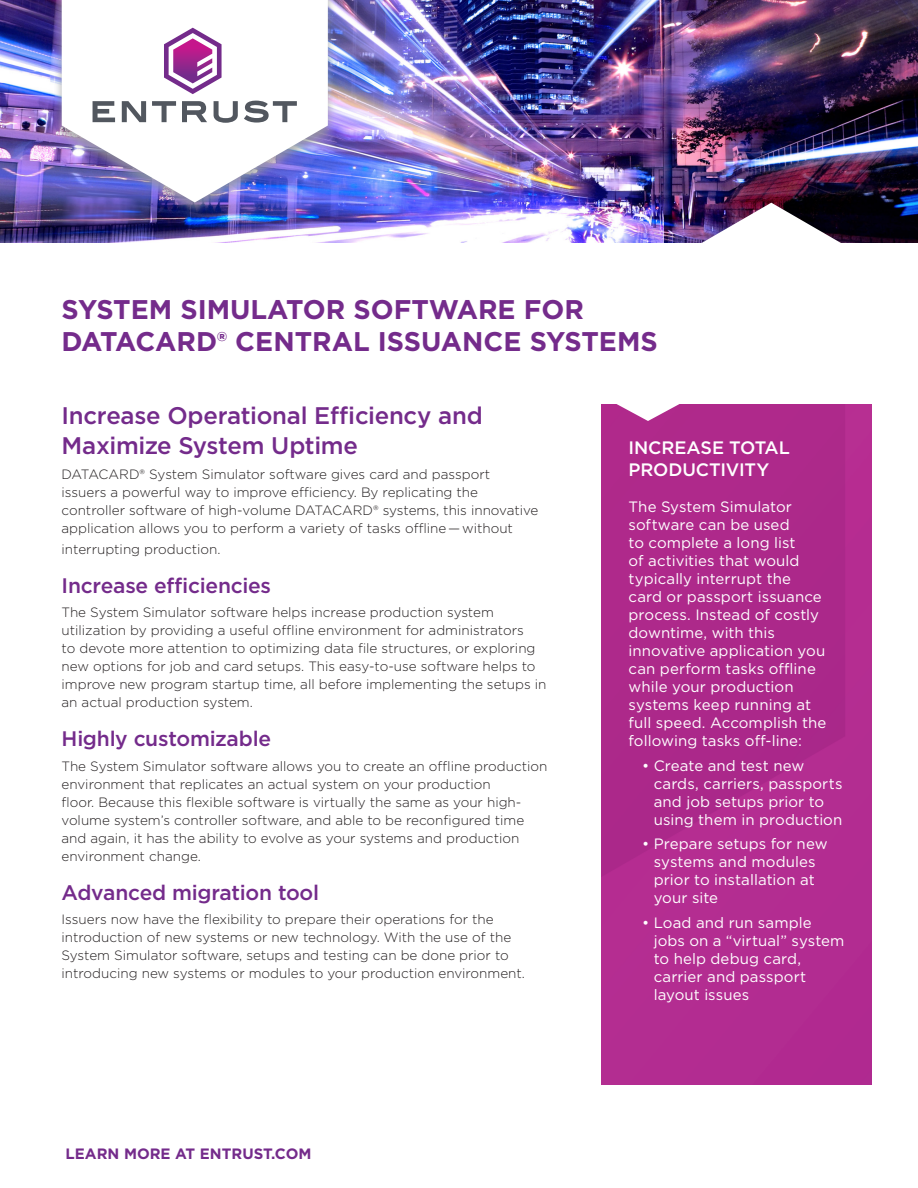
<style>
.page{position:relative;width:918px;height:1188px;background:#fff}
.page>*{position:absolute;margin:0;border:0;box-sizing:border-box;transform-origin:0 0}
.t1{font:700 27px/32.4px "Gotham";color:#742b8b}
.t2{font:500 24px/30px "Gotham";letter-spacing:-.01em;color:#742b8b}
.Subhead{font:500 21px "Gotham";letter-spacing:-.01em;color:#742b8b}
.t3{font:500 18px/21.6px "Gotham";letter-spacing:-.01em;color:#fff}
.Sidebar_paragraph_co{font:15px/18px "Gotham";letter-spacing:.005em;color:#fff}
.Sidebar_bullet_copy{font:15px/18px "Gotham";letter-spacing:.005em;color:#fff}
.CTA_URL_front{font:700 15px "Gotham";color:#742b8b}
.Body_copy{font:300 13.5px/18px "Gotham";color:#231f20}
</style>
<div class="page">
<img style="left:0;top:0;width:918px;height:243px">
<div style="left:54px;top:0;width:282px;height:217px;background:#96989a;opacity:.75"></div>
<img style="left:62px;top:0;width:266px;height:202px">
<svg style="left:93px;top:101px;width:22px;height:21px"></svg>
<svg style="left:122px;top:101px;width:24px;height:21px"></svg>
<svg style="left:152px;top:101px;width:24px;height:21px"></svg>
<svg style="left:182px;top:101px;width:25px;height:21px"></svg>
<svg style="left:214px;top:101px;width:24px;height:22px"></svg>
<svg style="left:244px;top:100px;width:53px;height:23px"></svg>
<svg style="left:164px;top:28px;width:58px;height:66px"></svg>
<div style="left:602px;top:404px;width:270px;height:681px;background:#b02990"></div>
<svg style="left:615px;top:404px;width:66px;height:17px"></svg>
<img style="left:701px;top:203px;width:141px;height:40px">
<p class="t1" style="left:62px;top:293px;width:598px">SYSTEM SIMULATOR SOFTWARE FOR<br>DATACARD® CENTRAL ISSUANCE SYSTEMS</p>
<h2 class="t2" style="left:62px;top:400px;width:423px">Increase Operational Efficiency and<br>Maximize System Uptime</h2>
<p class="Body_copy" style="left:62px;top:465px;width:478px">DATACARD® System Simulator software gives card and passport<br>issuers a powerful way to improve efficiency. By replicating the controller software of high-volume DATACARD® systems, this innovative application allows you to perform a variety of tasks offline — without</p>
<p class="Body_copy" style="left:62px;top:540px;width:160px">interrupting production.</p>
<p class="Subhead" style="left:62px;top:571px;width:211px">Increase efficiencies</p>
<p class="Body_copy" style="left:62px;top:603px;width:487px">The System Simulator software helps increase production system utilization by providing a useful offline environment for administrators<br>to devote more attention to optimizing data file structures, or exploring new options for job and card setups. This easy-to-use software helps to improve new program startup time, all before implementing the setups in an actual production system.</p>
<p class="Subhead" style="left:62px;top:725px;width:211px">Highly customizable</p>
<p class="Body_copy" style="left:62px;top:757px;width:487px">The System Simulator software allows you to create an offline production environment that replicates an actual system on your production<br>floor. Because this flexible software is virtually the same as your high&shy;volume system’s controller software, and able to be reconfigured time and again, it has the ability to evolve as your systems and production environment change.</p>
<p class="Subhead" style="left:62px;top:878px;width:259px">Advanced migration tool</p>
<p class="Body_copy" style="left:62px;top:910px;width:465px">Issuers now have the flexibility to prepare their operations for the introduction of new systems or new technology. With the use of the System Simulator software, setups and testing can be done prior to introducing new systems or modules to your production environment.</p>
<p class="CTA_URL_front" style="left:66px;top:1144px;width:247px">LEARN MORE AT ENTRUST.COM</p>
<p class="t3" style="left:629px;top:437px;width:163px">INCREASE TOTAL<br>PRODUCTIVITY</p>
<p class="Sidebar_paragraph_co" style="left:629px;top:497px;width:199px">The System Simulator software can be used<br>to complete a long list<br>of activities that would typically interrupt the card or passport issuance process. Instead of costly downtime, with this innovative application you can perform tasks offline while your production systems keep running at full speed. Accomplish the following tasks off-line:</p>
<p class="Sidebar_bullet_copy" style="left:654px;top:756px;width:190px;text-indent:-12px">• Create and test new cards, carriers, passports and job setups prior to using them in production</p>
<p class="Sidebar_bullet_copy" style="left:654px;top:835px;width:175px;text-indent:-12px">• Prepare setups for new systems and modules prior to installation at your site</p>
<p class="Sidebar_bullet_copy" style="left:654px;top:913px;width:192px;text-indent:-12px">• Load and run sample jobs on a “virtual” system to help debug card, carrier and passport layout issues</p>
</div>
